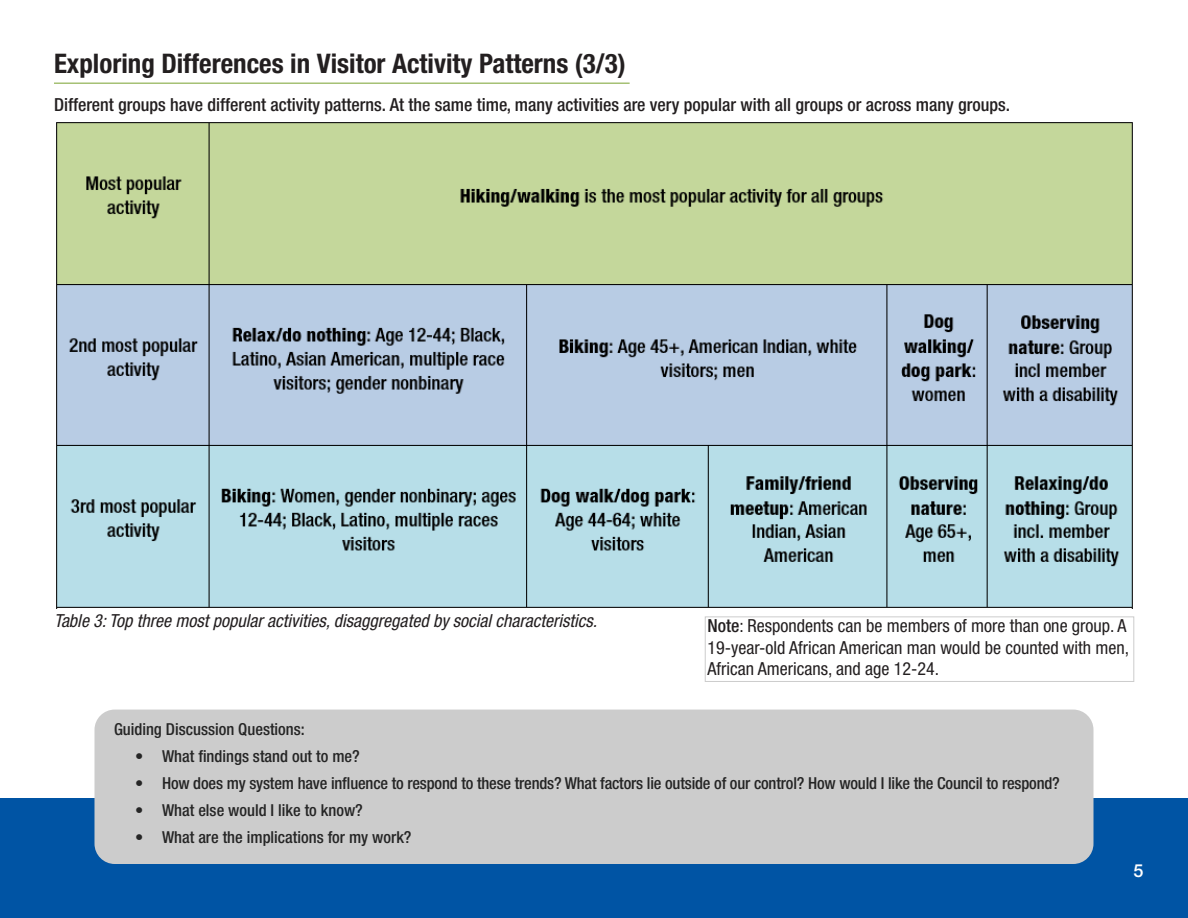
<style>
.page{position:relative;width:1188px;height:918px;background:#fff}
.page>*{position:absolute;margin:0;border:0;box-sizing:border-box;transform-origin:0 0}
.t1{font:700 condensed 27px "Helvetica Neue LT Std";color:#231f20}
.t2{font:condensed 18px/21.6px "Helvetica Neue LT Std";color:#231f20}
.t3{font:500 condensed 18px "Helvetica Neue LT Std";color:#231f20}
.t4{font:italic condensed 18px "Helvetica Neue LT Std";color:#231f20}
.t5{font:500 18px "Helvetica Neue LT Std";color:#fff}
.t6{font:500 condensed 16.5px "Helvetica Neue LT Std";letter-spacing:-.01em;color:#252525}
.s1{font-weight:500}
</style>
<div class="page">
<div style="left:0;top:798px;width:1188px;height:120px;background:#0054a4"></div>
<div style="left:94px;top:710px;width:1000px;height:154px;background:#ccc;border-radius:20px"></div>
<hr style="left:54px;top:83px;width:576px;height:1px;background:#78a22f">
<img style="left:56px;top:122px;width:1077px;height:487px">
<div style="left:705px;top:617px;width:429px;height:65px;border:1px solid #ccc"></div>
<p class="t1" style="left:54px;top:47px;width:573px">Exploring Differences in Visitor Activity Patterns (3/3)</p>
<p class="t3" style="left:54px;top:94px;width:958px">Different groups have different activity patterns. At the same time, many activities are very popular with all groups or across many groups.</p>
<p class="t4" style="left:54px;top:611px;width:545px">Table 3: Top three most popular activities, disaggregated by social characteristics.</p>
<p class="t2" style="left:708px;top:615px;width:423px"><span class="s1">Note</span>: Respondents can be members of more than one group. A<br>19-year-old African American man would be counted with men,<br>African Americans, and age 12-24.</p>
<p class="t6" style="left:114px;top:719px;width:192px">Guiding Discussion Questions:</p>
<p class="t6" style="left:135px;top:746px;width:226px">• What findings stand out to me?</p>
<p class="t6" style="left:135px;top:773px;width:926px">• How does my system have influence to respond to these trends? What factors lie outside of our control? How would I like the Council to respond?</p>
<p class="t6" style="left:135px;top:800px;width:229px">• What else would I like to know?</p>
<p class="t6" style="left:135px;top:827px;width:278px">• What are the implications for my work?</p>
<p class="t5" style="left:1134px;top:860px;width:12px">5</p>
</div>
